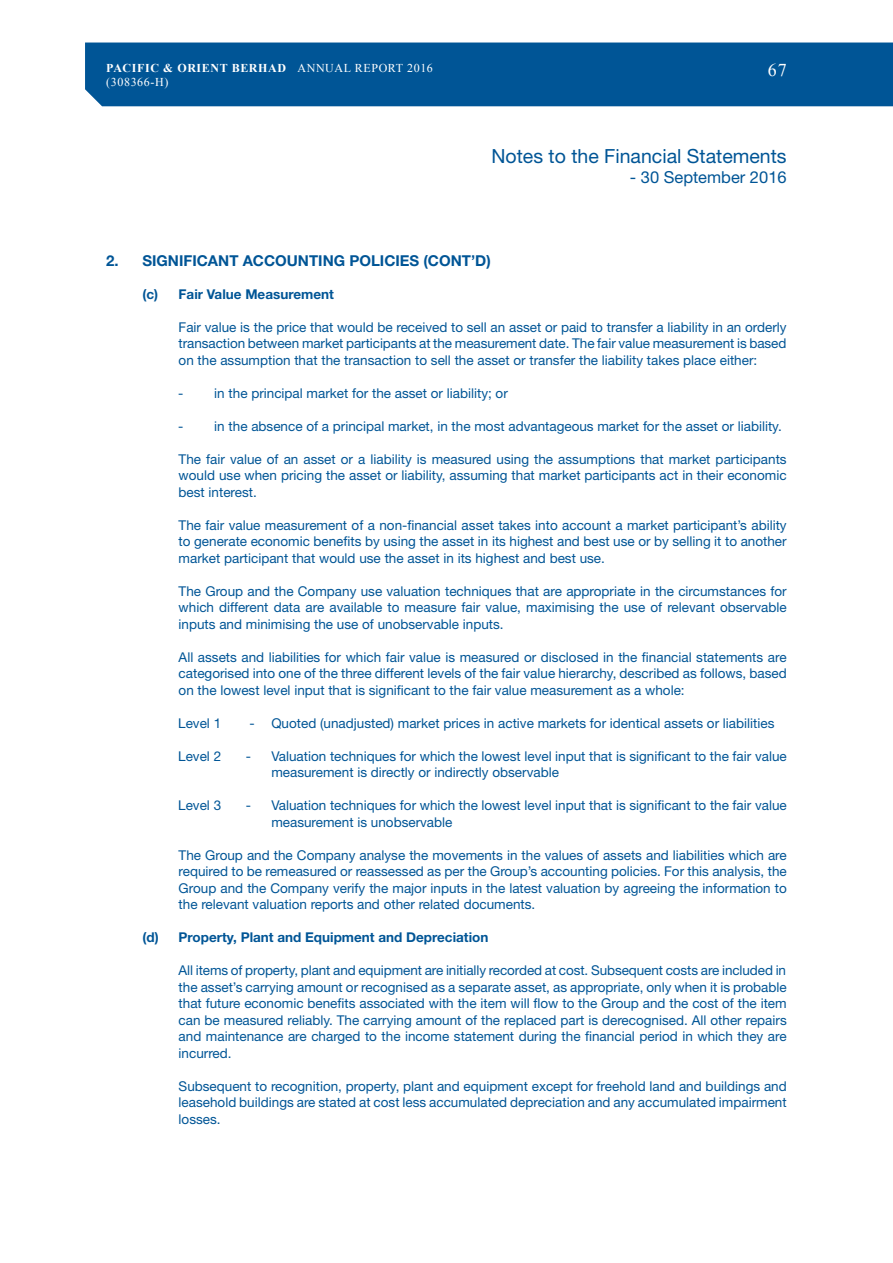
<style>
.page{position:relative;width:893px;height:1263px;background:#fff}
.page>*{position:absolute;margin:0;border:0;box-sizing:border-box;transform-origin:0 0}
.t1{font:19.5px "Helvetica Neue LT Std";color:#005596}
.t2{font:18px "Times New Roman";color:#fff}
.t3{font:16.5px "Helvetica Neue LT Std";color:#005596}
.t4{font:700 15px "Helvetica Neue LT Std";color:#005596}
.t5{font:13.5px/16.5px "Helvetica Neue LT Std";color:#005596;text-align:justify}
.t6{font:700 13.5px "Helvetica Neue LT Std";color:#005596}
.t7{font:700 12px "Times New Roman";letter-spacing:.05em;color:#fff}
.t8{font:12px "Times New Roman";letter-spacing:.05em;color:#fff}
.s1{font-weight:400}
</style>
<div class="page">
<div style="left:85px;top:43px;width:808px;height:63px;background:#005596"></div>
<p class="t7" style="left:106px;top:60px;width:328px">PACIFIC &amp; ORIENT BERHAD <span class="s1">ANNUAL REPORT 2016</span></p>
<h2 class="t2" style="left:768px;top:58px;width:20px">67</h2>
<p class="t8" style="left:106px;top:74px;width:64px">(308366-H)</p>
<h1 class="t1" style="left:492px;top:144px;width:297px">Notes to the Financial Statements</h1>
<p class="t3" style="left:630px;top:167px;width:158px">- 30 September 2016</p>
<p class="t4" style="left:106px;top:251px;width:386px">2. SIGNIFICANT ACCOUNTING POLICIES (CONT’D)</p>
<p class="t6" style="left:142px;top:286px;width:193px">(c) Fair Value Measurement</p>
<p class="t5" style="left:179px;top:319px;width:609px">Fair value is the price that would be received to sell an asset or paid to transfer a liability in an orderly transaction between market participants at the measurement date. The fair value measurement is based on the assumption that the transaction to sell the asset or transfer the liability takes place either:</p>
<p class="t5" style="left:178px;top:385px;width:331px">- in the principal market for the asset or liability; or</p>
<p class="t5" style="left:178px;top:418px;width:605px">- in the absence of a principal market, in the most advantageous market for the asset or liability.</p>
<p class="t5" style="left:179px;top:451px;width:610px">The fair value of an asset or a liability is measured using the assumptions that market participants would use when pricing the asset or liability, assuming that market participants act in their economic best interest.</p>
<p class="t5" style="left:179px;top:517px;width:610px">The fair value measurement of a non-financial asset takes into account a market participant’s ability to generate economic benefits by using the asset in its highest and best use or by selling it to another market participant that would use the asset in its highest and best use.</p>
<p class="t5" style="left:179px;top:583px;width:610px">The Group and the Company use valuation techniques that are appropriate in the circumstances for which different data are available to measure fair value, maximising the use of relevant observable inputs and minimising the use of unobservable inputs.</p>
<p class="t5" style="left:179px;top:649px;width:610px">All assets and liabilities for which fair value is measured or disclosed in the financial statements are categorised into one of the three different levels of the fair value hierarchy, described as follows, based on the lowest level input that is significant to the fair value measurement as a whole:</p>
<p class="t5" style="left:178px;top:715px;width:45px">Level 1</p>
<p class="t5" style="left:250px;top:715px;width:526px">- Quoted (unadjusted) market prices in active markets for identical assets or liabilities</p>
<p class="t5" style="left:178px;top:748px;width:45px">Level 2</p>
<p class="t5" style="left:271px;top:748px;width:517px;text-indent:-26px">- Valuation techniques for which the lowest level input that is significant to the fair value measurement is directly or indirectly observable</p>
<p class="t5" style="left:178px;top:797px;width:45px">Level 3</p>
<p class="t5" style="left:271px;top:797px;width:517px;text-indent:-26px">- Valuation techniques for which the lowest level input that is significant to the fair value measurement is unobservable</p>
<p class="t5" style="left:179px;top:846px;width:610px">The Group and the Company analyse the movements in the values of assets and liabilities which are required to be remeasured or reassessed as per the Group’s accounting policies. For this analysis, the Group and the Company verify the major inputs in the latest valuation by agreeing the information to the relevant valuation reports and other related documents.</p>
<p class="t6" style="left:142px;top:929px;width:347px">(d) Property, Plant and Equipment and Depreciation</p>
<p class="t5" style="left:179px;top:962px;width:610px">All items of property, plant and equipment are initially recorded at cost. Subsequent costs are included in the asset’s carrying amount or recognised as a separate asset, as appropriate, only when it is probable that future economic benefits associated with the item will flow to the Group and the cost of the item can be measured reliably. The carrying amount of the replaced part is derecognised. All other repairs and maintenance are charged to the income statement during the financial period in which they are incurred.</p>
<p class="t5" style="left:179px;top:1077px;width:610px">Subsequent to recognition, property, plant and equipment except for freehold land and buildings and leasehold buildings are stated at cost less accumulated depreciation and any accumulated impairment losses.</p>
</div>
